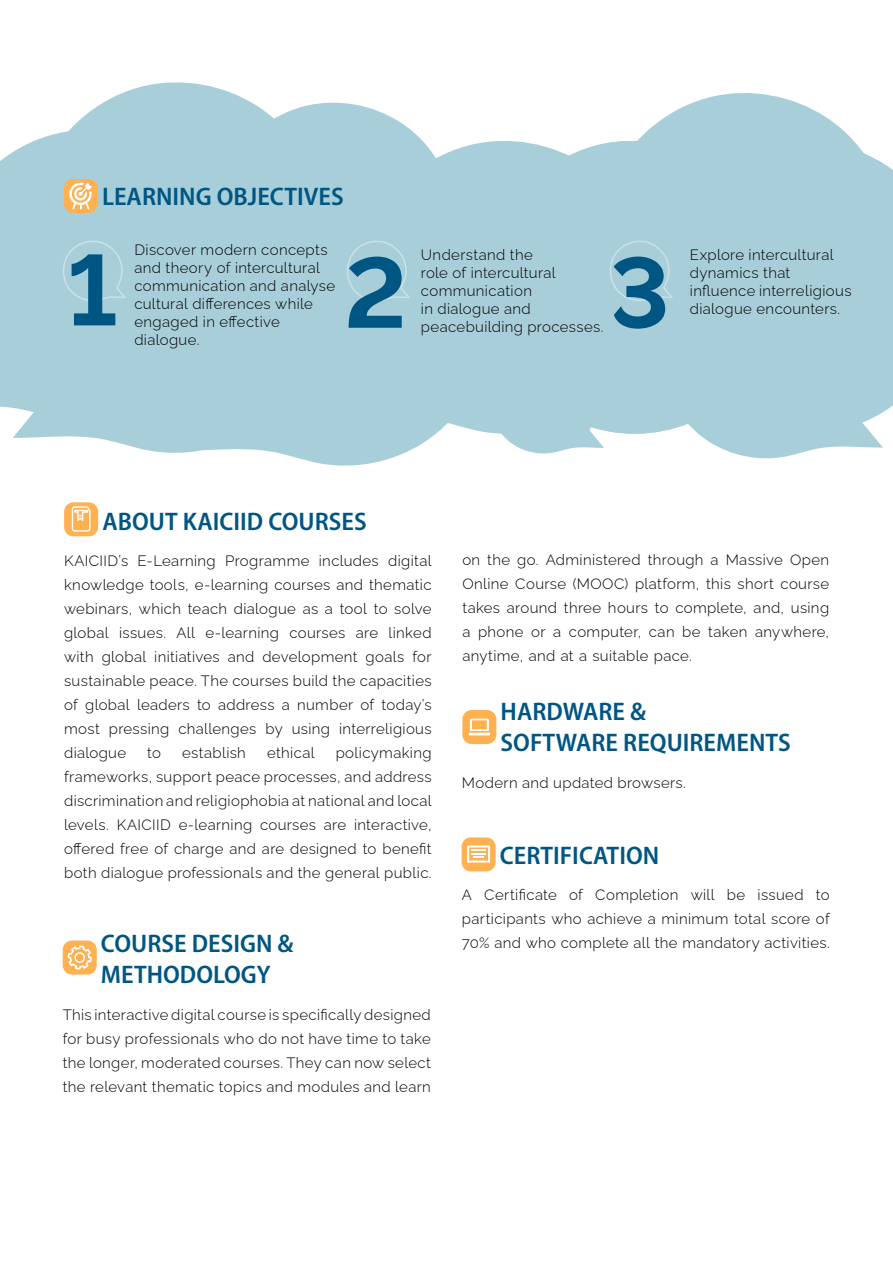
<style>
.page{position:relative;width:893px;height:1263px;background:#fff}
.page>*{position:absolute;margin:0;border:0;box-sizing:border-box;transform-origin:0 0}
.t1{font:700 99px "Raleway";color:#005682;scale:1.04 1}
.t2{font:25.5px/30.6px "Myriad Variable Concept";color:#005682;scale:1.04 1}
.t3{font:100 15px/18px "Raleway";letter-spacing:.025em;color:#000}
</style>
<div class="page">
<svg style="left:13px;top:427px;width:170px;height:26px;fill:#a8ceda"></svg>
<div style="left:0;top:146px;width:172px;height:281px;background:#a8ceda"></div>
<svg style="left:704px;top:438px;width:179px;height:21px;fill:#a8ceda"></svg>
<svg style="left:508px;top:438px;width:96px;height:16px"></svg>
<svg style="left:183px;top:352px;width:325px;height:114px;fill:#a8ceda"></svg>
<div style="left:345px;top:141px;width:300px;height:297px;background:#a8ceda"></div>
<svg style="left:645px;top:390px;width:248px;height:48px;fill:#a8ceda"></svg>
<svg style="left:24px;top:82px;width:318px;height:298px;fill:#a8ceda"></svg>
<svg style="left:201px;top:98px;width:270px;height:254px;fill:#a8ceda"></svg>
<svg style="left:585px;top:93px;width:308px;height:297px;fill:#a8ceda"></svg>
<div style="left:63px;top:940px;width:34px;height:34px;background:#ffb050;border-radius:9px"></div>
<svg style="left:67px;top:945px;width:25px;height:25px"></svg>
<div style="left:74px;top:952px;width:11px;height:11px;border:2px solid #fff;border-radius:50%"></div>
<div style="left:462px;top:710px;width:34px;height:34px;background:#ffb050;border-radius:9px"></div>
<svg style="left:469px;top:719px;width:21px;height:16px"></svg>
<div style="left:64px;top:502px;width:34px;height:34px;background:#ffb050;border-radius:9px"></div>
<svg style="left:72px;top:506px;width:18px;height:26px"></svg>
<svg style="left:58px;top:238px;width:70px;height:64px"></svg>
<svg style="left:342px;top:238px;width:70px;height:64px"></svg>
<svg style="left:604px;top:238px;width:71px;height:64px"></svg>
<div style="left:64px;top:179px;width:34px;height:34px;background:#ffb050;border-radius:9px"></div>
<svg style="left:69px;top:183px;width:23px;height:27px"></svg>
<div style="left:462px;top:837px;width:34px;height:34px;background:#ffb050;border-radius:9px"></div>
<svg style="left:467px;top:845px;width:23px;height:18px"></svg>
<h2 class="t2" style="left:102px;top:182px;width:234px">LEARNING OBJECTIVES</h2>
<h1 class="t1" style="left:67px;top:234px;width:50px">1</h1>
<p class="t3" style="left:134px;top:239px;width:202px">Discover modern concepts and theory of intercultural communication and analyse cultural differences while engaged in effective dialogue.</p>
<p class="t3" style="left:421px;top:244px;width:184px">Understand the<br>role of intercultural communication<br>in dialogue and peacebuilding processes.</p>
<p class="t3" style="left:690px;top:244px;width:163px">Explore intercultural dynamics that influence interreligious dialogue encounters.</p>
<h1 class="t1" style="left:344px;top:236px;width:62px">2</h1>
<h1 class="t1" style="left:610px;top:236px;width:59px">3</h1>
<h2 class="t2" style="left:102px;top:506px;width:256px">ABOUT KAICIID COURSES</h2>
<p class="t3" style="left:64px;top:550px;width:66px">KAICIID s’</p>
<p class="t3" style="left:64px;top:574px;width:369px">knowledge tools e, -learning courses and thematic</p>
<p class="t3" style="left:64px;top:598px;width:369px">webinars, which teach dialogue as a tool to solve</p>
<p class="t3" style="left:388px;top:622px;width:45px">linked</p>
<p class="t3" style="left:138px;top:550px;width:80px">-E Learning</p>
<p class="t3" style="left:319px;top:550px;width:61px">includes</p>
<p class="t3" style="left:388px;top:550px;width:45px">digital</p>
<p class="t3" style="left:225px;top:550px;width:86px">Programme</p>
<p class="t3" style="left:64px;top:622px;width:46px">global</p>
<p class="t3" style="left:119px;top:622px;width:49px">issues.</p>
<p class="t3" style="left:177px;top:622px;width:20px">All</p>
<p class="t3" style="left:205px;top:622px;width:75px">e-learning</p>
<p class="t3" style="left:289px;top:622px;width:57px">courses</p>
<p class="t3" style="left:356px;top:622px;width:24px">are</p>
<p class="t3" style="left:412px;top:646px;width:21px">for</p>
<p class="t3" style="left:64px;top:646px;width:31px">with</p>
<p class="t3" style="left:64px;top:670px;width:369px">sustainable peace. The courses build the capacities</p>
<p class="t3" style="left:382px;top:694px;width:52px">today s’</p>
<p class="t3" style="left:102px;top:646px;width:46px">global</p>
<p class="t3" style="left:154px;top:646px;width:67px">initiatives</p>
<p class="t3" style="left:228px;top:646px;width:28px">and</p>
<p class="t3" style="left:262px;top:646px;width:97px">development</p>
<p class="t3" style="left:366px;top:646px;width:40px">goals</p>
<p class="t3" style="left:64px;top:694px;width:15px">of</p>
<p class="t3" style="left:360px;top:694px;width:15px">of</p>
<p class="t3" style="left:85px;top:694px;width:46px">global</p>
<p class="t3" style="left:137px;top:694px;width:54px">leaders</p>
<p class="t3" style="left:218px;top:694px;width:58px">address</p>
<p class="t3" style="left:297px;top:694px;width:58px">number</p>
<p class="t3" style="left:197px;top:694px;width:15px">to</p>
<p class="t3" style="left:282px;top:694px;width:10px">a</p>
<p class="t3" style="left:64px;top:718px;width:37px">most</p>
<p class="t3" style="left:109px;top:718px;width:62px">pressing</p>
<p class="t3" style="left:178px;top:718px;width:79px">challenges</p>
<p class="t3" style="left:265px;top:718px;width:19px">by</p>
<p class="t3" style="left:292px;top:718px;width:40px">using</p>
<p class="t3" style="left:339px;top:718px;width:94px">interreligious</p>
<p class="t3" style="left:64px;top:742px;width:64px">dialogue</p>
<p class="t3" style="left:64px;top:766px;width:369px">frameworks, support peace processes, and address</p>
<p class="t3" style="left:64px;top:790px;width:369px">discrimination and religiophobia at national and local</p>
<p class="t3" style="left:354px;top:814px;width:79px">interactive,</p>
<p class="t3" style="left:182px;top:742px;width:65px">establish</p>
<p class="t3" style="left:267px;top:742px;width:49px">ethical</p>
<p class="t3" style="left:336px;top:742px;width:97px">policymaking</p>
<p class="t3" style="left:147px;top:742px;width:15px">to</p>
<p class="t3" style="left:64px;top:811px;width:369px;line-height:24px">levels.<br>offered free of charge and are designed to benefit both dialogue professionals and the general public.</p>
<p class="t3" style="left:179px;top:814px;width:75px">e-learning</p>
<p class="t3" style="left:117px;top:814px;width:56px">KAICIID</p>
<p class="t3" style="left:260px;top:814px;width:57px">courses</p>
<p class="t3" style="left:324px;top:814px;width:24px">are</p>
<h2 class="t2" style="left:101px;top:928px;width:187px">COURSE DESIGN &amp;<br>METHODOLOGY</h2>
<p class="t3" style="left:63px;top:1001px;width:370px;line-height:24px;text-align:justify">This interactive digital course is specifically designed for busy professionals who do not have time to take the longer, moderated courses. They can now select the relevant thematic topics and modules and learn</p>
<p class="t3" style="left:487px;top:549px;width:24px">the</p>
<p class="t3" style="left:546px;top:549px;width:97px">Administered</p>
<p class="t3" style="left:648px;top:549px;width:57px">through</p>
<p class="t3" style="left:726px;top:549px;width:59px">Massive</p>
<p class="t3" style="left:790px;top:549px;width:41px">Open</p>
<p class="t3" style="left:462px;top:549px;width:19px">on</p>
<p class="t3" style="left:462px;top:573px;width:368px">Online Course (MOOC) platform, this short course</p>
<p class="t3" style="left:791px;top:597px;width:40px">using</p>
<p class="t3" style="left:517px;top:549px;width:23px">go.</p>
<p class="t3" style="left:711px;top:549px;width:10px">a</p>
<p class="t3" style="left:462px;top:597px;width:39px">takes</p>
<p class="t3" style="left:507px;top:597px;width:52px">around</p>
<p class="t3" style="left:564px;top:597px;width:39px">three</p>
<p class="t3" style="left:608px;top:597px;width:42px">hours</p>
<p class="t3" style="left:675px;top:597px;width:73px">complete,</p>
<p class="t3" style="left:754px;top:597px;width:32px">and,</p>
<p class="t3" style="left:655px;top:597px;width:15px">to</p>
<p class="t3" style="left:478px;top:621px;width:47px">phone</p>
<p class="t3" style="left:682px;top:621px;width:20px">be</p>
<p class="t3" style="left:569px;top:621px;width:74px">computer,</p>
<p class="t3" style="left:462px;top:618px;width:231px;line-height:24px">a<br>anytime, and at a suitable pace.</p>
<p class="t3" style="left:531px;top:621px;width:16px">or</p>
<p class="t3" style="left:553px;top:621px;width:10px">a</p>
<p class="t3" style="left:649px;top:621px;width:27px">can</p>
<p class="t3" style="left:708px;top:621px;width:41px">taken</p>
<p class="t3" style="left:755px;top:621px;width:75px">anywhere,</p>
<h2 class="t2" style="left:501px;top:696px;width:280px">HARDWARE &amp;<br>SOFTWARE REQUIREMENTS</h2>
<p class="t3" style="left:462px;top:772px;width:225px">Modern and updated browsers.</p>
<h2 class="t2" style="left:500px;top:840px;width:155px">CERTIFICATION</h2>
<p class="t3" style="left:484px;top:884px;width:74px">Certificate</p>
<p class="t3" style="left:569px;top:884px;width:15px">of</p>
<p class="t3" style="left:595px;top:884px;width:85px">Completion</p>
<p class="t3" style="left:691px;top:884px;width:25px">will</p>
<p class="t3" style="left:727px;top:884px;width:20px">be</p>
<p class="t3" style="left:758px;top:884px;width:48px">issued</p>
<p class="t3" style="left:462px;top:881px;width:369px;line-height:24px">A<br>participants who achieve a minimum total score of<br>70% and who complete all the mandatory activities.</p>
<p class="t3" style="left:816px;top:884px;width:15px">to</p>
</div>
